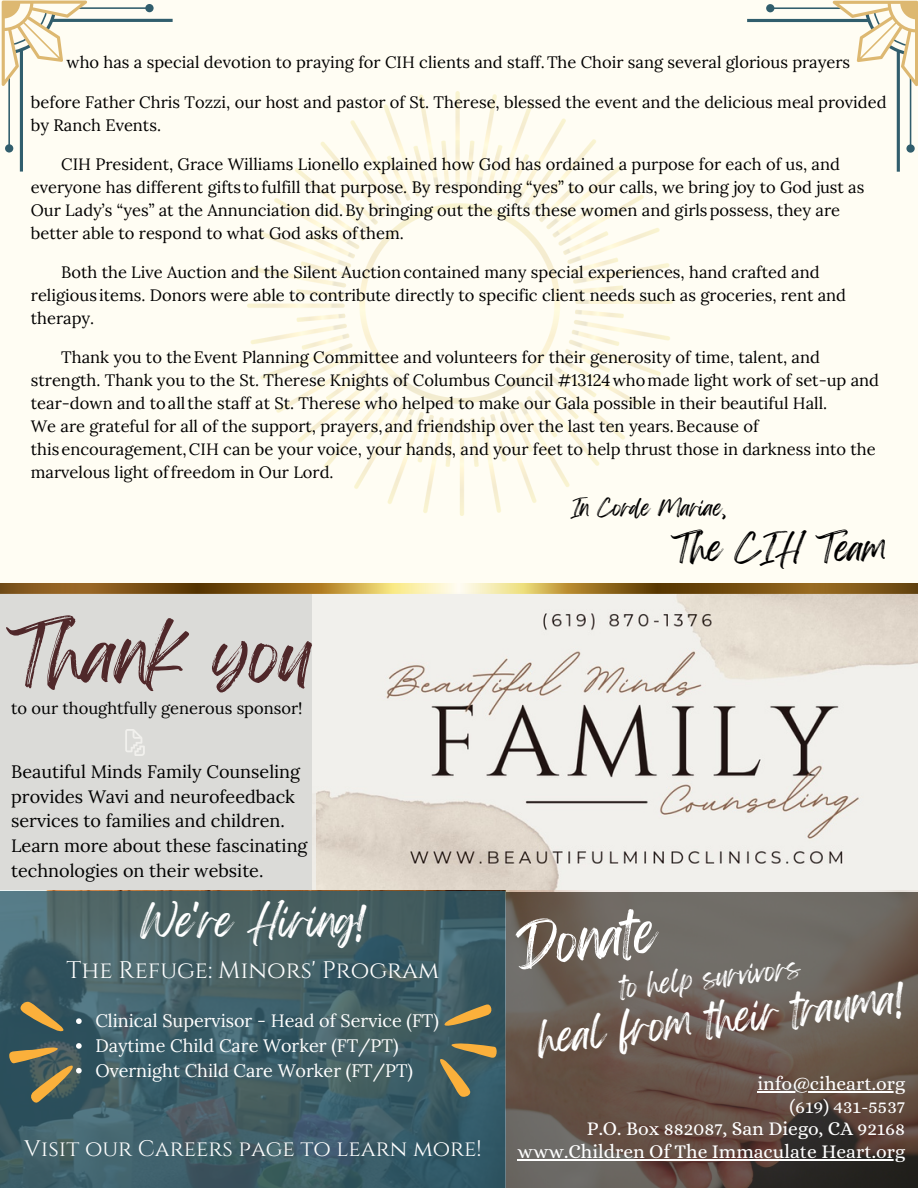
<style>
.page{position:relative;width:918px;height:1188px;background:#fffdf3}
.page>*{position:absolute;margin:0;border:0;box-sizing:border-box;transform-origin:0 0}
.t1{font:67.5px "Feeling Passionate";color:#50282a}
.t2{font:49.05px "Feeling Passionate";color:#fff}
.t3{font:37.5px "Feeling Passionate";color:#fff}
.t4{font:36.75px "Feeling Passionate";color:#fff}
.t5{font:31.5px "Feeling Passionate";color:#000}
.t6{font:24.6px "Feeling Passionate";color:#fff}
.t7{font:24px "Cinzel";color:#fff}
.t8{font:22.5px "Cinzel";color:#fff}
.t9{font:19.5px "Alice";color:#fff}
.t10{font:19.5px "Feeling Passionate";color:#000}
.t11{font:18px/24.8px "Lora";color:#000}
.t12{font:18px "Lora";color:#fff}
.t13{font:18px "Alice";color:#fff}
.t14{font:16.5px/23px "Lora";color:#000}
</style>
<div class="page">
<img style="left:316px;top:594px;width:602px;height:297px">
<div style="left:0;top:592px;width:316px;height:299px;background:#dbdbd8"></div>
<img style="left:247px;top:92px;width:426px;height:424px">
<svg style="left:2px;top:1px;width:171px;height:171px"></svg>
<svg style="left:747px;top:1px;width:171px;height:171px"></svg>
<img style="left:0;top:583px;width:918px;height:11px">
<img style="left:506px;top:891px;width:412px;height:297px">
<svg style="left:0;top:891px;width:506px;height:297px;background:#405e66"></svg>
<svg style="left:20px;top:1001px;width:46px;height:32px"></svg>
<svg style="left:76px;top:1018px;width:6px;height:6px"></svg>
<svg style="left:9px;top:1043px;width:73px;height:61px;background:#616957"></svg>
<svg style="left:428px;top:991px;width:71px;height:109px;background:#57675d"></svg>
<hr style="left:758px;top:1092px;width:147px;height:1px;background:#fff">
<hr style="left:517px;top:1159px;width:388px;height:1px;background:#fff">
<p class="t14" style="left:67px;top:50px;width:785px">who has a special devotion to praying for CIH clients and staff.The Choir sang several glorious prayers</p>
<p class="t14" style="left:31px;top:90px;width:857px">before Father Chris Tozzi, our host and pastor of St. Therese, blessed the event and the delicious meal provided by Ranch Events.</p>
<p class="t14" style="left:31px;top:152px;width:835px;text-indent:30px">CIH President, Grace Williams Lionello explained how God has ordained a purpose for each of us, and everyone has different gifts tofulfill that purpose. By responding “yes” to our calls, we bring joy to God just as Our Lady’s “yes” at the Annunciation did.By bringing out the gifts these women and girlspossess, they are better able to respond to what God asks ofthem.</p>
<p class="t14" style="left:31px;top:260px;width:817px;text-indent:30px">Both the Live Auction and the Silent Auctioncontained many special experiences, hand crafted and religious items. Donors were able to contribute directly to specific client needs such as groceries, rent and therapy.</p>
<p class="t14" style="left:31px;top:345px;width:850px;text-indent:30px">Thank you to theEvent Planning Committee and volunteers for their generosity of time, talent, and strength. Thank you to the St. Therese Knights of Columbus Council #13124whomade light work of set-up and tear-down and toallthe staff at St. Therese who helped to make our Gala possible in their beautiful Hall.</p>
<p class="t14" style="left:31px;top:414px;width:846px">We are grateful for all of the support, prayers, and friendship over the last ten years.Because of thisencouragement,CIH can be your voice, your hands, and your feet to help thrust those in darkness into the marvelous light offreedom in Our Lord.</p>
<p class="t10" style="left:571px;top:492px;width:157px">In Corde Mariae,</p>
<p class="t1" style="left:7px;top:600px;width:308px">Thank you</p>
<p class="t14" style="left:11px;top:696px;width:293px">to our thoughtfully generous sponsor!</p>
<p class="t11" style="left:11px;top:759px;width:290px">Beautiful Minds Family Counseling provides Wavi and neurofeedback services to families and children.</p>
<p class="t11" style="left:11px;top:833px;width:298px">Learn more about these fascinating technologies on their website.</p>
<p class="t3" style="left:140px;top:891px;width:227px">We're Hiring!</p>
<p class="t7" style="left:67px;top:955px;width:374px">The Refuge: Minors' Program</p>
<p class="t12" style="left:95px;top:1009px;width:345px">Clinical Supervisor - Head of Service (FT)</p>
<p class="t12" style="left:95px;top:1034px;width:305px">Daytime Child Care Worker (FT/PT)</p>
<p class="t12" style="left:95px;top:1059px;width:319px">Overnight Child Care Worker (FT/PT)</p>
<p class="t8" style="left:24px;top:1134px;width:459px">Visit our Careers page to learn more!</p>
<p class="t5" style="left:671px;top:522px;width:218px">The CIH Team</p>
<p class="t2" style="left:512px;top:907px;width:143px;rotate:-6deg">Donate</p>
<p class="t6" style="left:619px;top:967px;width:182px;rotate:-6deg">to help survivors</p>
<p class="t4" style="left:535px;top:1008px;width:369px;rotate:-6deg">heal from their trauma!</p>
<p class="t9" style="left:758px;top:1073px;width:149px">info@ciheart.org</p>
<p class="t9" style="left:790px;top:1095px;width:117px">(619) 431-5537</p>
<p class="t9" style="left:587px;top:1118px;width:320px">P.O. Box 882087, San Diego, CA 92168</p>
<p class="t9" style="left:517px;top:1140px;width:389px">www.Children Of The Immaculate Heart.org</p>
<p class="t13" style="left:742px;top:1079px;width:138px">info@ciheart.org</p>
<p class="t13" style="left:772px;top:1101px;width:108px">(619) 431-5537</p>
<p class="t13" style="left:596px;top:1122px;width:284px">P.O. Box 13954, San Diego, CA 92170</p>
<p class="t13" style="left:521px;top:1144px;width:360px">www.Children Of The Immaculate Heart.org</p>
</div>
